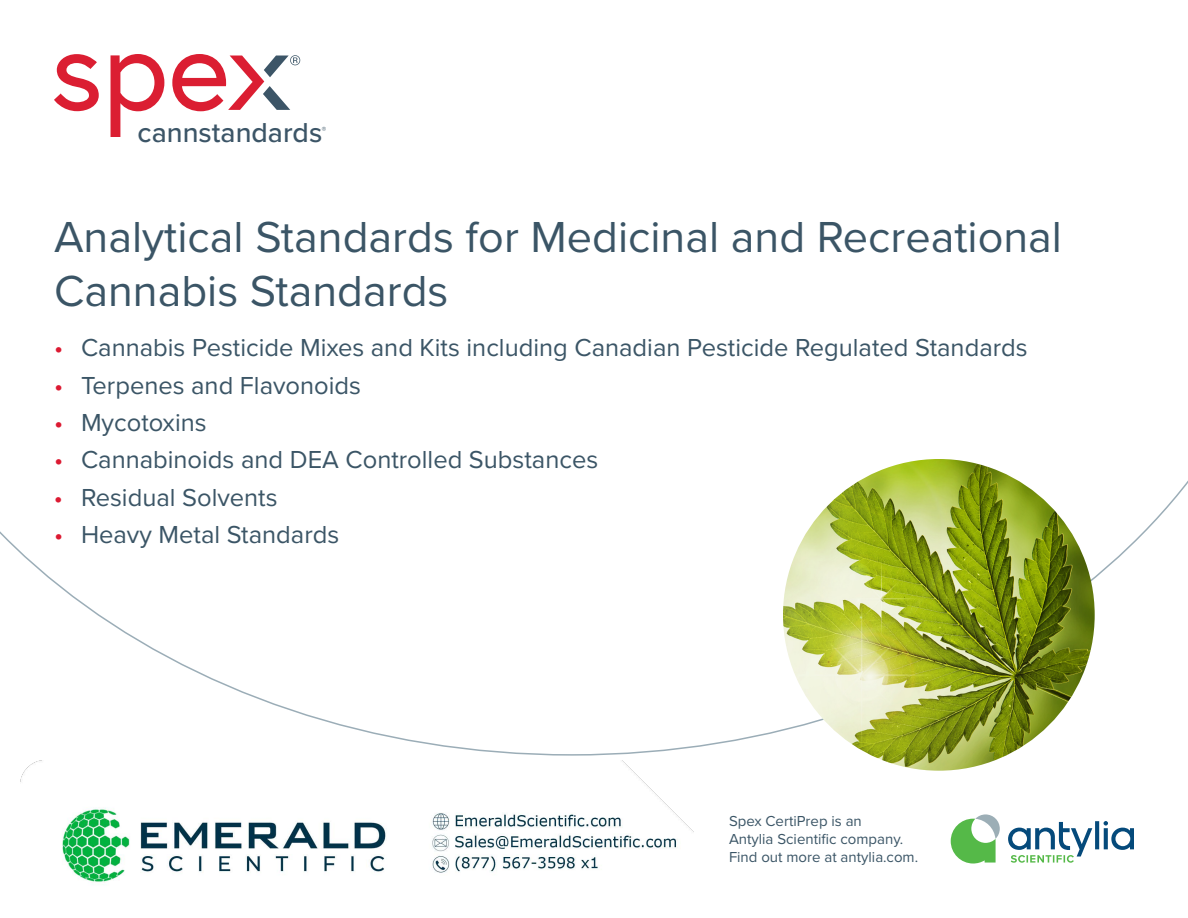
<style>
.page{position:relative;width:1188px;height:918px;background:#fff}
.page>*{position:absolute;margin:0;border:0;box-sizing:border-box;transform-origin:0 0}
.t1{font:45px/54px "Proxima Nova";color:#3b5566}
.t2{font:500 28.35px "Proxima Nova";color:#3c5567}
.t3{font:25.5px "Proxima Nova";color:#3b5566}
.t4{font:15px "Proxima Nova";color:#3b5566}
.t5{font:9.15px "Proxima Nova";color:#3c5567}
.s1{color:#dc1a32}
</style>
<div class="page">
<svg style="left:111px;top:54px;width:53px;height:83px"></svg>
<svg style="left:54px;top:54px;width:45px;height:57px"></svg>
<svg style="left:172px;top:54px;width:128px;height:57px"></svg>
<img style="left:783px;top:459px;width:312px;height:312px;border-radius:156px">
<svg style="left:951px;top:814px;width:49px;height:50px"></svg>
<svg style="left:1008px;top:821px;width:126px;height:42px"></svg>
<img style="left:20px;top:760px;width:674px;height:123px">
<p class="t2" style="left:138px;top:111px;width:186px">cannstandards</p>
<p class="t5" style="left:322px;top:124px;width:6px">®</p>
<p class="t1" style="left:54px;top:208px;width:1010px">Analytical Standards for Medicinal and Recreational<br>Cannabis Standards</p>
<p class="t3" style="left:54px;top:329px;width:975px"><span class="s1">•</span> Cannabis Pesticide Mixes and Kits including Canadian Pesticide Regulated Standards</p>
<p class="t3" style="left:54px;top:366px;width:309px"><span class="s1">•</span> Terpenes and Flavonoids</p>
<p class="t3" style="left:54px;top:404px;width:154px"><span class="s1">•</span> Mycotoxins</p>
<p class="t3" style="left:54px;top:441px;width:546px"><span class="s1">•</span> Cannabinoids and DEA Controlled Substances</p>
<p class="t3" style="left:54px;top:478px;width:225px"><span class="s1">•</span> Residual Solvents</p>
<p class="t3" style="left:54px;top:516px;width:287px"><span class="s1">•</span> Heavy Metal Standards</p>
<p class="t4" style="left:729px;top:810px;width:134px">Spex CertiPrep is an</p>
<p class="t4" style="left:729px;top:828px;width:176px">Antylia Scientific company.</p>
<p class="t4" style="left:729px;top:846px;width:191px">Find out more at antylia.com.</p>
</div>
